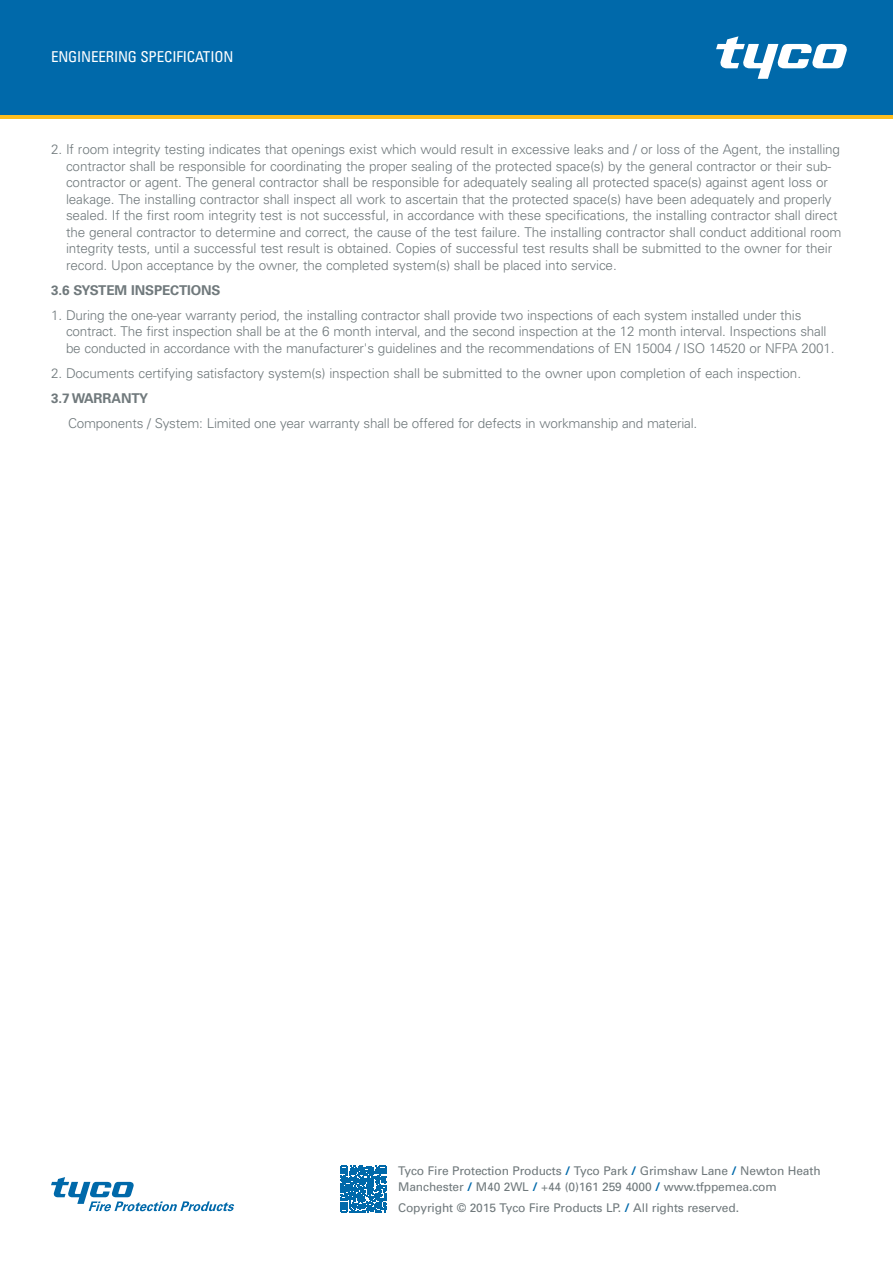
<style>
.page{position:relative;width:893px;height:1263px;background:#fff}
.page>*{position:absolute;margin:0;border:0;box-sizing:border-box;transform-origin:0 0}
.t1{font:condensed 15px "Univers LT Std";letter-spacing:-.01em;color:#fff}
.t2{font:300 13.5px/16.5px "Univers";letter-spacing:-.01em;color:#70797c}
.t3{font:700 13.5px "Univers";letter-spacing:-.01em;color:#70797c}
.t4{font:12px/16.5px "Univers";letter-spacing:-.01em;color:#70797c}
.s1{font-weight:700;color:#0069aa}
</style>
<div class="page">
<hr style="left:0;top:115px;width:893px;height:4px;background:#febe1f">
<div style="left:0;top:0;width:893px;height:115px;background:#0069aa"></div>
<svg style="left:51px;top:1177px;width:183px;height:34px"></svg>
<svg style="left:716px;top:36px;width:131px;height:43px"></svg>
<svg style="left:340px;top:1166px;width:46px;height:46px"></svg>
<p class="t1" style="left:51px;top:47px;width:184px">ENGINEERING SPECIFICATION</p>
<p class="t2" style="left:66px;top:141px;width:777px;text-indent:-15px">2. If room integrity testing indicates that openings exist which would result in excessive leaks and / or loss of the Agent, the installing contractor shall be responsible for coordinating the proper sealing of the protected space(s) by the general contractor or their sub&shy;contractor or agent. The general contractor shall be responsible for adequately sealing all protected space(s) against agent loss or leakage. The installing contractor shall inspect all work to ascertain that the protected space(s) have been adequately and properly sealed. If the first room integrity test is not successful, in accordance with these specifications, the installing contractor shall direct the general contractor to determine and correct, the cause of the test failure. The installing contractor shall conduct additional room integrity tests, until a successful test result is obtained. Copies of successful test results shall be submitted to the owner for their record. Upon acceptance by the owner, the completed system(s) shall be placed into service.</p>
<p class="t3" style="left:51px;top:282px;width:171px">3.6 SYSTEM INSPECTIONS</p>
<p class="t2" style="left:66px;top:306px;width:770px;text-indent:-15px">1. During the one-year warranty period, the installing contractor shall provide two inspections of each system installed under this contract. The first inspection shall be at the 6 month interval, and the second inspection at the 12 month interval. Inspections shall be conducted in accordance with the manufacturer's guidelines and the recommendations of EN 15004 / ISO 14520 or NFPA 2001.</p>
<p class="t2" style="left:51px;top:364px;width:752px">2. Documents certifying satisfactory system(s) inspection shall be submitted to the owner upon completion of each inspection.</p>
<p class="t3" style="left:51px;top:390px;width:99px">3.7 WARRANTY</p>
<p class="t2" style="left:68px;top:414px;width:631px">Components / System: Limited one year warranty shall be offered for defects in workmanship and material.</p>
<p class="t4" style="left:398px;top:1162px;width:424px">Tyco Fire Protection Products <span class="s1">/</span> Tyco Park <span class="s1">/</span> Grimshaw Lane <span class="s1">/</span> Newton Heath<br>Manchester <span class="s1">/</span> M40 2WL <span class="s1">/</span> +44 (0)161 259 4000 <span class="s1">/</span> www.tfppemea.com</p>
<p class="t4" style="left:398px;top:1199px;width:342px">Copyright © 2015 Tyco Fire Products LP. <span class="s1">/</span> All rights reserved.</p>
</div>
